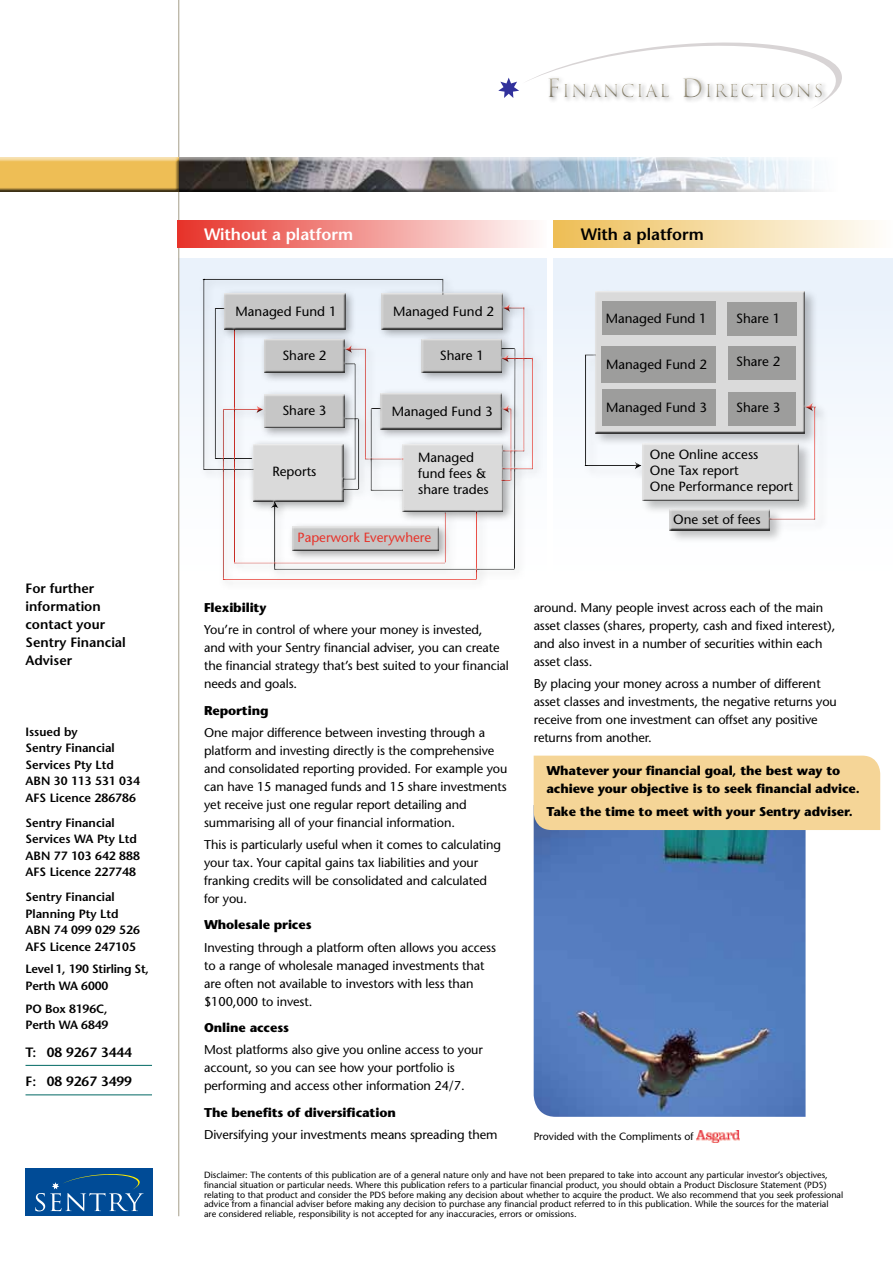
<style>
.page{position:relative;width:893px;height:1263px;background:#fff}
.page>*{position:absolute;margin:0;border:0;box-sizing:border-box;transform-origin:0 0}
.t1{font:17.4px "Trajan";letter-spacing:.085em;color:#a59e89}
.t2{font:600 16.5px "Stone Sans";color:#fff}
.t3{font:600 16.5px "Stone Sans";color:#000}
.t4{font:600 13.5px/18px "Stone Sans";color:#000}
.t5{font:13.35px/16px "Stone Sans";color:#000}
.t6{font:13.35px "Stone Sans";color:#e7332a}
.t7{font:12.75px/18px "Stone Sans";letter-spacing:-.01em;color:#000}
.t8{font:700 12.75px/18px "Stone Sans";letter-spacing:-.01em;color:#000}
.t9{font:600 12px/16.5px "Stone Sans";color:#000}
.t10{font:10.5px "Stone Sans";color:#000}
.t11{font:9px/9.8px "Stone Sans";color:#000}
.s1{font-size:24.9px}
</style>
<div class="page">
<div style="left:179px;top:258px;width:367px;height:333px;background:linear-gradient(to bottom,#e8f1fb,#fff)"></div>
<div style="left:554px;top:258px;width:339px;height:333px;background:linear-gradient(to right,#f6fafd,#f5f9fd)"></div>
<hr style="left:179px;top:0;width:1px;height:1216px;background:#a59e89">
<div style="left:26px;top:1168px;width:127px;height:48px;background:#004b96"></div>
<svg style="left:35px;top:1174px;width:109px;height:37px"></svg>
<div style="left:127px;top:157px;width:766px;height:36px;background:#000;opacity:.75"></div>
<div style="left:0;top:157px;width:179px;height:37px;background:#000;opacity:.75"></div>
<hr style="left:26px;top:1065px;width:126px;height:1px;background:#006864">
<hr style="left:26px;top:1094px;width:126px;height:1px;background:#006864">
<svg style="left:498px;top:42px;width:344px;height:65px"></svg>
<hr style="left:204px;top:533px;width:636px;height:1px;background:#ae3770">
<img style="left:534px;top:830px;width:271px;height:287px">
<div style="left:534px;top:756px;width:346px;height:74px;background:#f5d597"></div>
<div style="left:583px;top:289px;width:246px;height:255px;background:#000;opacity:.25"></div>
<div style="left:582px;top:290px;width:236px;height:242px;background:#000;opacity:.75"></div>
<div style="left:198px;top:274px;width:346px;height:317px;background:#000;opacity:.35"></div>
<div style="left:201px;top:278px;width:334px;height:304px;background:#000;opacity:.75"></div>
<div style="left:178px;top:221px;width:369px;height:27px;background:linear-gradient(to right,#e63329,#fefdfd)"></div>
<div style="left:554px;top:221px;width:339px;height:27px;background:linear-gradient(to right,#eebe55,#fefefd)"></div>
<img style="left:696px;top:1131px;width:43px;height:11px">
<p class="t4" style="left:26px;top:579px;width:102px">For further information contact your<br>Sentry Financial<br>Adviser</p>
<p class="t9" style="left:26px;top:723px;width:116px">Issued by<br>Sentry Financial<br>Services Pty Ltd<br>ABN 30 113 531 034<br>AFS Licence 286786</p>
<p class="t9" style="left:26px;top:814px;width:116px">Sentry Financial<br>Services WA Pty Ltd<br>ABN 77 103 642 888<br>AFS Licence 227748</p>
<p class="t9" style="left:26px;top:888px;width:116px">Sentry Financial<br>Planning Pty Ltd<br>ABN 74 099 029 526<br>AFS Licence 247105</p>
<p class="t9" style="left:26px;top:961px;width:125px">Level 1, 190 Stirling St,<br>Perth WA 6000</p>
<p class="t9" style="left:26px;top:1000px;width:84px">PO Box 8196C,<br>Perth WA 6849</p>
<p class="t4" style="left:26px;top:1037px;width:108px;line-height:29.5px">T: 08 9267 3444<br>F: 08 9267 3499</p>
<h1 class="t1" style="left:546px;top:80px;width:279px"><span class="s1">F</span>INANCIAL <span class="s1">D</span>IRECTIONS</h1>
<p class="t2" style="left:204px;top:224px;width:151px">Without a platform</p>
<p class="t3" style="left:581px;top:224px;width:124px">With a platform</p>
<p class="t5" style="left:236px;top:303px;width:103px">Managed Fund 1</p>
<p class="t5" style="left:393px;top:303px;width:103px">Managed Fund 2</p>
<p class="t5" style="left:282px;top:347px;width:46px">Share 2</p>
<p class="t5" style="left:440px;top:347px;width:46px">Share 1</p>
<p class="t5" style="left:282px;top:403px;width:46px">Share 3</p>
<p class="t5" style="left:392px;top:403px;width:103px">Managed Fund 3</p>
<p class="t5" style="left:418px;top:450px;width:72px">Managed fund fees &amp; share trades</p>
<p class="t6" style="left:298px;top:529px;width:135px">Paperwork Everywhere</p>
<p class="t5" style="left:272px;top:463px;width:46px">Reports</p>
<p class="t8" style="left:204px;top:598px;width:64px">Flexibility</p>
<p class="t7" style="left:204px;top:621px;width:306px">You’re in control of where your money is invested,<br>and with your Sentry financial adviser, you can create the financial strategy that’s best suited to your financial needs and goals.</p>
<p class="t8" style="left:204px;top:701px;width:66px">Reporting</p>
<p class="t7" style="left:204px;top:723px;width:305px">One major difference between investing through a platform and investing directly is the comprehensive and consolidated reporting provided. For example you can have 15 managed funds and 15 share investments yet receive just one regular report detailing and summarising all of your financial information.</p>
<p class="t7" style="left:204px;top:835px;width:299px">This is particularly useful when it comes to calculating your tax. Your capital gains tax liabilities and your franking credits will be consolidated and calculated for you.</p>
<p class="t8" style="left:204px;top:916px;width:109px">Wholesale prices</p>
<p class="t7" style="left:204px;top:938px;width:294px">Investing through a platform often allows you access to a range of wholesale managed investments that are often not available to investors with less than $100,000 to invest.</p>
<p class="t8" style="left:204px;top:1018px;width:86px">Online access</p>
<p class="t7" style="left:204px;top:1041px;width:280px">Most platforms also give you online access to your account, so you can see how your portfolio is performing and access other information 24/7.</p>
<p class="t8" style="left:204px;top:1103px;width:193px">The benefits of diversification</p>
<p class="t7" style="left:204px;top:1125px;width:295px">Diversifying your investments means spreading them</p>
<p class="t5" style="left:606px;top:310px;width:103px">Managed Fund 1</p>
<p class="t5" style="left:606px;top:356px;width:103px">Managed Fund 2</p>
<p class="t5" style="left:606px;top:399px;width:103px">Managed Fund 3</p>
<p class="t5" style="left:736px;top:310px;width:46px">Share 1</p>
<p class="t5" style="left:736px;top:353px;width:46px">Share 2</p>
<p class="t5" style="left:736px;top:399px;width:46px">Share 3</p>
<p class="t5" style="left:650px;top:446px;width:145px">One Online access<br>One Tax report<br>One Performance report</p>
<p class="t5" style="left:673px;top:511px;width:89px">One set of fees</p>
<p class="t7" style="left:534px;top:598px;width:303px">around. Many people invest across each of the main asset classes (shares, property, cash and fixed interest), and also invest in a number of securities within each asset class.</p>
<p class="t7" style="left:534px;top:674px;width:305px">By placing your money across a number of different asset classes and investments, the negative returns you receive from one investment can offset any positive returns from another.</p>
<p class="t8" style="left:546px;top:762px;width:315px">Whatever your financial goal, the best way to achieve your objective is to seek financial advice.</p>
<p class="t8" style="left:546px;top:802px;width:308px">Take the time to meet with your Sentry adviser.</p>
<p class="t10" style="left:534px;top:1130px;width:161px">Provided with the Compliments of</p>
<p class="t11" style="left:204px;top:1170px;width:641px">Disclaimer: The contents of this publication are of a general nature only and have not been prepared to take into account any particular investor’s objectives, financial situation or particular needs. Where this publication refers to a particular financial product, you should obtain a Product Disclosure Statement (PDS) relating to that product and consider the PDS before making any decision about whether to acquire the product. We also recommend that you seek professional advice from a financial adviser before making any decision to purchase any financial product referred to in this publication. While the sources for the material<br>are considered reliable, responsibility is not accepted for any inaccuracies, errors or omissions.</p>
</div>
